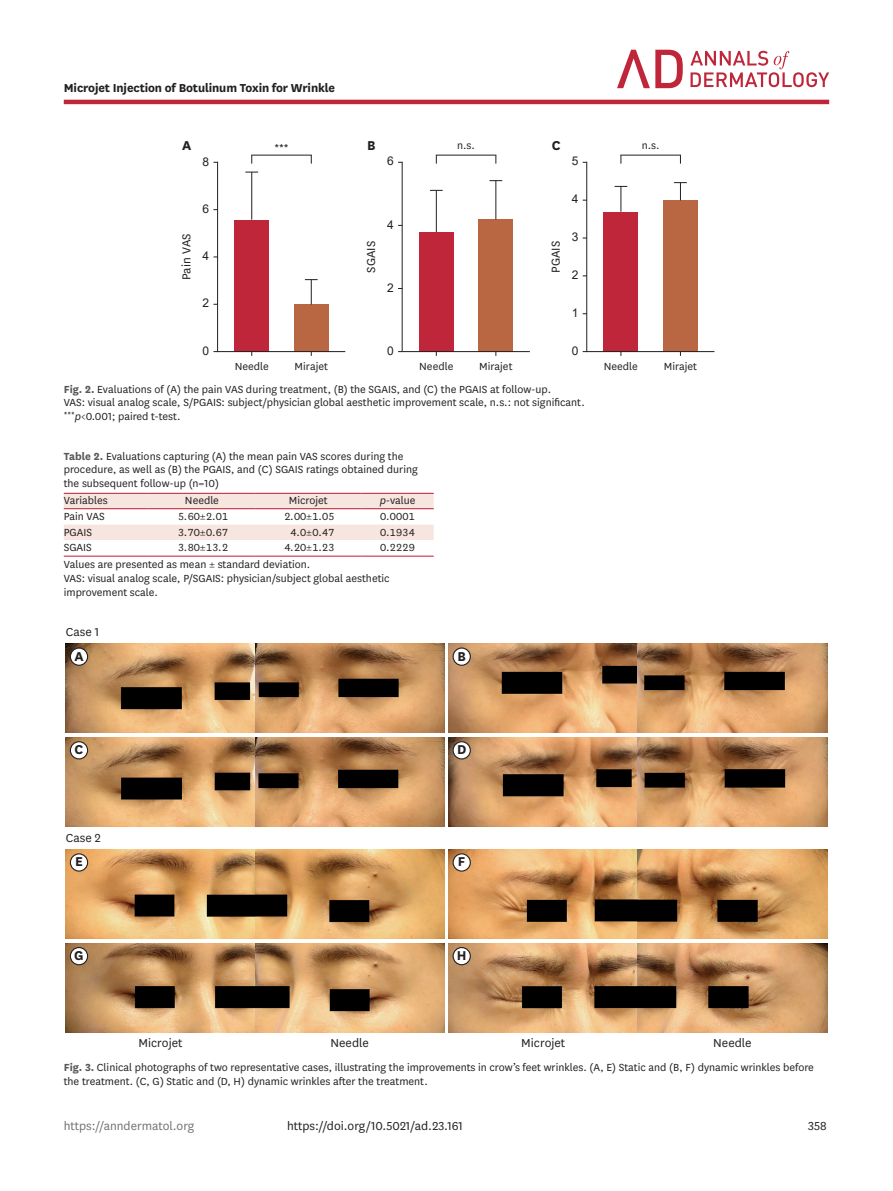
<style>
.page{position:relative;width:893px;height:1191px;background:#fff}
.page>*{position:absolute;margin:0;border:0;box-sizing:border-box;transform-origin:0 0}
.t1{font:700 15px "National";color:#231f20}
.doi_running_footer{font:13.5px "National";color:#231f20}
.alt-title-type{font:700 13.5px "National";letter-spacing:-.01em;color:#231f20}
.t2{font:13.5px "National";color:#717275}
.fig_caption{font:12px/13.5px "National";color:#231f20}
.table-wrap_caption{font:12px/13.5px "National";color:#231f20}
.tbody_entry{font:12px "National";letter-spacing:-.05em;color:#231f20}
.table-wrap-foot_p{font:12px/13.5px "National";color:#231f20}
.table-wrap-foot_p_fi{font:12px "National";color:#231f20}
.thead_entry{font:12px "National";color:#231f20}
.t3{font:12px "Arial";color:#231f20}
.s1{font-weight:700;color:#57585a}
.s2{font-size:10.5px}
.s3{font-style:italic}
</style>
<div class="page">
<hr style="left:64px;top:100px;width:765px;height:4px;background:#bf263a">
<svg style="left:617px;top:50px;width:66px;height:38px"></svg>
<svg style="left:690px;top:51px;width:139px;height:36px"></svg>
<hr style="left:217px;top:162px;width:1px;height:189px;background:#231f20">
<div style="left:235px;top:220px;width:34px;height:131px;background:#bf263a"></div>
<svg style="left:245px;top:172px;width:13px;height:1px"></svg>
<hr style="left:251px;top:172px;width:1px;height:48px;background:#231f20">
<div style="left:294px;top:304px;width:34px;height:47px;background:#b96742"></div>
<svg style="left:305px;top:279px;width:13px;height:25px"></svg>
<hr style="left:218px;top:351px;width:127px;height:1px;background:#231f20">
<hr style="left:252px;top:155px;width:59px;height:1px;background:#231f20">
<hr style="left:402px;top:162px;width:1px;height:189px;background:#231f20">
<div style="left:419px;top:232px;width:34px;height:119px;background:#bf263a"></div>
<svg style="left:430px;top:190px;width:13px;height:1px"></svg>
<hr style="left:436px;top:190px;width:1px;height:42px;background:#231f20">
<div style="left:479px;top:219px;width:34px;height:132px;background:#b96742"></div>
<svg style="left:489px;top:180px;width:13px;height:1px"></svg>
<hr style="left:495px;top:181px;width:1px;height:38px;background:#231f20">
<hr style="left:402px;top:351px;width:128px;height:1px;background:#231f20">
<hr style="left:436px;top:155px;width:60px;height:1px;background:#231f20">
<hr style="left:586px;top:162px;width:1px;height:189px;background:#231f20">
<div style="left:604px;top:212px;width:34px;height:139px;background:#bf263a"></div>
<svg style="left:614px;top:186px;width:13px;height:26px"></svg>
<div style="left:663px;top:200px;width:34px;height:151px;background:#b96742"></div>
<svg style="left:674px;top:182px;width:13px;height:18px"></svg>
<hr style="left:587px;top:351px;width:127px;height:1px;background:#231f20">
<hr style="left:621px;top:155px;width:59px;height:1px;background:#231f20">
<svg style="left:64px;top:494px;width:370px;height:46px"></svg>
<hr style="left:64px;top:493px;width:85px;height:1px;background:#bf263a">
<hr style="left:149px;top:493px;width:106px;height:1px;background:#bf263a">
<hr style="left:255px;top:493px;width:106px;height:1px;background:#bf263a">
<hr style="left:361px;top:493px;width:73px;height:1px;background:#bf263a">
<hr style="left:64px;top:508px;width:85px;height:1px;background:#bf263a">
<hr style="left:149px;top:508px;width:106px;height:1px;background:#bf263a">
<hr style="left:255px;top:508px;width:106px;height:1px;background:#bf263a">
<hr style="left:361px;top:508px;width:73px;height:1px;background:#bf263a">
<hr style="left:64px;top:555px;width:85px;height:1px;background:#bf263a">
<hr style="left:149px;top:555px;width:106px;height:1px;background:#bf263a">
<hr style="left:255px;top:555px;width:106px;height:1px;background:#bf263a">
<hr style="left:361px;top:555px;width:73px;height:1px;background:#bf263a">
<img style="left:66px;top:849px;width:378px;height:89px">
<img style="left:66px;top:943px;width:378px;height:89px">
<img style="left:449px;top:849px;width:378px;height:89px">
<img style="left:449px;top:943px;width:378px;height:89px">
<img style="left:66px;top:643px;width:378px;height:90px">
<img style="left:66px;top:737px;width:378px;height:89px">
<img style="left:449px;top:643px;width:378px;height:90px">
<img style="left:449px;top:737px;width:378px;height:89px">
<div style="left:70px;top:648px;width:18px;height:17px;background:#fff;border-radius:50%"></div>
<div style="left:70px;top:647px;width:18px;height:19px;border:1px solid #231f20;border-radius:50%"></div>
<div style="left:453px;top:648px;width:17px;height:17px;background:#fff;border-radius:50%"></div>
<div style="left:453px;top:647px;width:18px;height:19px;border:1px solid #231f20;border-radius:50%"></div>
<div style="left:70px;top:741px;width:18px;height:18px;background:#fff;border-radius:50%"></div>
<div style="left:70px;top:741px;width:18px;height:18px;border:1px solid #231f20;border-radius:50%"></div>
<div style="left:453px;top:741px;width:17px;height:18px;background:#fff;border-radius:50%"></div>
<div style="left:453px;top:741px;width:18px;height:18px;border:1px solid #231f20;border-radius:50%"></div>
<div style="left:70px;top:854px;width:18px;height:17px;background:#fff;border-radius:50%"></div>
<div style="left:70px;top:853px;width:18px;height:18px;border:1px solid #231f20;border-radius:50%"></div>
<div style="left:453px;top:854px;width:17px;height:17px;background:#fff;border-radius:50%"></div>
<div style="left:453px;top:853px;width:18px;height:18px;border:1px solid #231f20;border-radius:50%"></div>
<div style="left:70px;top:947px;width:18px;height:17px;background:#fff;border-radius:50%"></div>
<div style="left:70px;top:947px;width:18px;height:18px;border:1px solid #231f20;border-radius:50%"></div>
<div style="left:453px;top:947px;width:17px;height:17px;background:#fff;border-radius:50%"></div>
<div style="left:453px;top:947px;width:18px;height:18px;border:1px solid #231f20;border-radius:50%"></div>
<p class="alt-title-type" style="left:64px;top:78px;width:273px">Microjet Injection of Botulinum Toxin for Wrinkle</p>
<p class="t1" style="left:182px;top:135px;width:11px">A</p>
<p class="doi_running_footer" style="left:274px;top:139px;width:16px">***</p>
<p class="t1" style="left:367px;top:135px;width:10px">B</p>
<p class="fig_caption" style="left:457px;top:138px;width:19px">n.s.</p>
<p class="t1" style="left:552px;top:135px;width:10px">C</p>
<p class="fig_caption" style="left:642px;top:138px;width:19px">n.s.</p>
<p class="t3" style="left:203px;top:153px;width:8px">8</p>
<p class="t3" style="left:387px;top:153px;width:8px">6</p>
<p class="t3" style="left:572px;top:153px;width:8px">5</p>
<p class="t3" style="left:203px;top:200px;width:8px">6</p>
<p class="t3" style="left:572px;top:191px;width:8px">4</p>
<p class="t3" style="left:387px;top:216px;width:8px">4</p>
<p class="doi_running_footer" style="left:178px;top:280px;width:48px;rotate:-90deg">Pain VAS</p>
<p class="t3" style="left:203px;top:248px;width:8px">4</p>
<p class="t3" style="left:203px;top:295px;width:8px">2</p>
<p class="doi_running_footer" style="left:362px;top:273px;width:33px;rotate:-90deg">SGAIS</p>
<p class="t3" style="left:387px;top:279px;width:8px">2</p>
<p class="doi_running_footer" style="left:547px;top:273px;width:33px;rotate:-90deg">PGAIS</p>
<p class="t3" style="left:572px;top:229px;width:8px">3</p>
<p class="t3" style="left:572px;top:267px;width:8px">2</p>
<p class="t3" style="left:572px;top:304px;width:8px">1</p>
<p class="t3" style="left:203px;top:342px;width:8px">0</p>
<p class="t3" style="left:387px;top:342px;width:8px">0</p>
<p class="t3" style="left:572px;top:342px;width:8px">0</p>
<p class="fig_caption" style="left:235px;top:359px;width:36px">Needle</p>
<p class="fig_caption" style="left:295px;top:359px;width:35px">Mirajet</p>
<p class="fig_caption" style="left:419px;top:359px;width:36px">Needle</p>
<p class="fig_caption" style="left:479px;top:359px;width:35px">Mirajet</p>
<p class="fig_caption" style="left:604px;top:359px;width:36px">Needle</p>
<p class="fig_caption" style="left:664px;top:359px;width:35px">Mirajet</p>
<p class="fig_caption" style="left:64px;top:382px;width:522px"><span class="s1">Fig. 2.</span> Evaluations of (A) the pain VAS during treatment, (B) the SGAIS, and (C) the PGAIS at follow-up.<br>VAS: visual analog scale, S/PGAIS: subject/physician global aesthetic improvement scale, n.s.: not significant. <span class="s2">***</span><span class="s3">p</span>&lt;0.001; paired t-test.</p>
<p class="table-wrap_caption" style="left:64px;top:449px;width:356px"><span class="s1">Table 2.</span> Evaluations capturing (A) the mean pain VAS scores during the procedure, as well as (B) the PGAIS, and (C) SGAIS ratings obtained during the subsequent follow-up (n=10)</p>
<p class="thead_entry" style="left:64px;top:493px;width:46px">Variables</p>
<p class="thead_entry" style="left:185px;top:493px;width:36px">Needle</p>
<p class="thead_entry" style="left:289px;top:493px;width:40px">Microjet</p>
<p class="thead_entry" style="left:380px;top:493px;width:37px"><span class="s3">p</span>-value</p>
<p class="tbody_entry" style="left:64px;top:509px;width:42px">Pain VAS</p>
<p class="tbody_entry" style="left:178px;top:509px;width:52px">5.60±2.01</p>
<p class="tbody_entry" style="left:284px;top:509px;width:52px">2.00±1.05</p>
<p class="tbody_entry" style="left:380px;top:509px;width:37px">0.0001</p>
<p class="tbody_entry" style="left:64px;top:524px;width:30px">PGAIS</p>
<p class="tbody_entry" style="left:178px;top:524px;width:52px">3.70±0.67</p>
<p class="tbody_entry" style="left:290px;top:524px;width:46px">4.0±0.47</p>
<p class="tbody_entry" style="left:380px;top:524px;width:37px">0.1934</p>
<p class="tbody_entry" style="left:64px;top:539px;width:30px">SGAIS</p>
<p class="tbody_entry" style="left:178px;top:539px;width:52px">3.80±13.2</p>
<p class="tbody_entry" style="left:284px;top:539px;width:52px">4.20±1.23</p>
<p class="tbody_entry" style="left:380px;top:539px;width:37px">0.2229</p>
<p class="table-wrap-foot_p_fi" style="left:64px;top:557px;width:248px">Values are presented as mean ± standard deviation.</p>
<p class="table-wrap-foot_p" style="left:64px;top:571px;width:327px">VAS: visual analog scale, P/SGAIS: physician/subject global aesthetic improvement scale.</p>
<p class="doi_running_footer" style="left:66px;top:623px;width:35px">Case 1</p>
<p class="t1" style="left:74px;top:645px;width:11px">A</p>
<p class="t1" style="left:457px;top:645px;width:10px">B</p>
<p class="t1" style="left:75px;top:739px;width:10px">C</p>
<p class="t1" style="left:457px;top:739px;width:11px">D</p>
<p class="doi_running_footer" style="left:66px;top:828px;width:36px">Case 2</p>
<p class="t1" style="left:75px;top:851px;width:9px">E</p>
<p class="t1" style="left:458px;top:851px;width:9px">F</p>
<p class="t1" style="left:74px;top:945px;width:11px">G</p>
<p class="t1" style="left:457px;top:945px;width:11px">H</p>
<p class="doi_running_footer" style="left:139px;top:1034px;width:45px">Microjet</p>
<p class="doi_running_footer" style="left:331px;top:1034px;width:40px">Needle</p>
<p class="doi_running_footer" style="left:521px;top:1034px;width:45px">Microjet</p>
<p class="doi_running_footer" style="left:713px;top:1034px;width:40px">Needle</p>
<p class="fig_caption" style="left:64px;top:1060px;width:752px"><span class="s1">Fig. 3.</span> Clinical photographs of two representative cases, illustrating the improvements in crow’s feet wrinkles. (A, E) Static and (B, F) dynamic wrinkles before the treatment. (C, G) Static and (D, H) dynamic wrinkles after the treatment.</p>
<p class="t2" style="left:64px;top:1116px;width:132px">https://anndermatol.org</p>
<p class="doi_running_footer" style="left:287px;top:1116px;width:177px">https://doi.org/10.5021/ad.23.161</p>
<p class="doi_running_footer" style="left:808px;top:1116px;width:20px">358</p>
</div>
